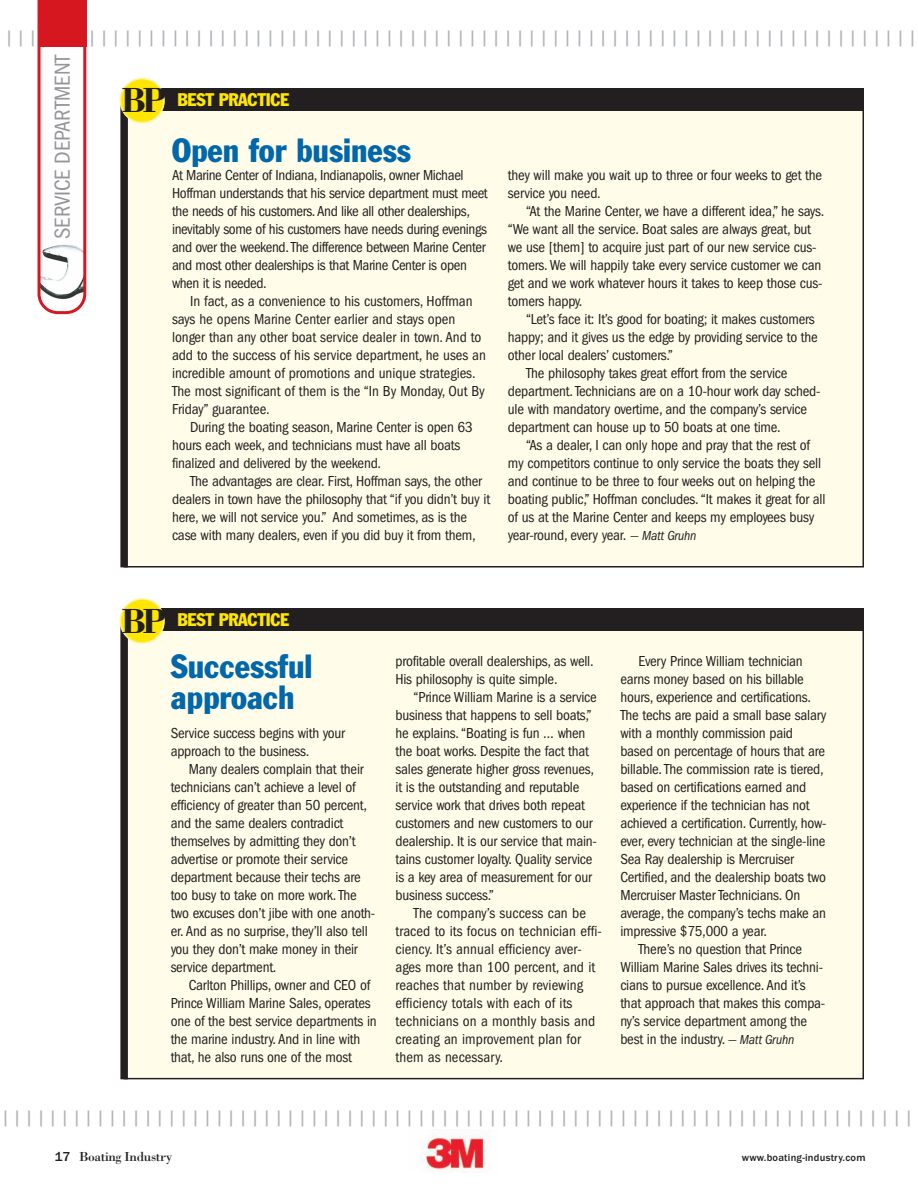
<style>
.page{position:relative;width:918px;height:1188px;background:#fff}
.page>*{position:absolute;margin:0;border:0;box-sizing:border-box;transform-origin:0 0}
.t1{font:condensed 33px/31.5px "Franklin Gothic";color:#0067aa}
.t2{font:condensed 22.5px "Franklin Gothic";color:#939598}
.t3{font:21px "Helvetica";color:#b2b3b7}
.t4{font:condensed 18px "Franklin Gothic";letter-spacing:-.015em;color:#ffe601}
.t5{font:condensed 15px/18px "Franklin Gothic";letter-spacing:-.015em;color:#231f20}
.t6{font:condensed 15px/18px "Franklin Gothic";letter-spacing:.005em;color:#231f20}
.t7{font:13.5px "Bodoni";letter-spacing:-.025em;color:#231f20}
.t8{font:500 10.5px "Franklin Gothic";letter-spacing:.025em;color:#231f20}
.s1{font-family:"Bodoni";font-weight:700;font-stretch:normal;font-size:36px;color:#231f20}
.s2{font-style:italic;font-size:13.5px}
.s3{font-family:"Franklin Gothic";font-weight:500}
</style>
<div class="page">
<img style="left:421px;top:1135px;width:65px;height:35px">
<svg style="left:38px;top:0;width:48px;height:314px"></svg>
<div style="left:39px;top:0;width:47px;height:46px;background:#d7171f"></div>
<div style="left:125px;top:94px;width:738px;height:473px;background:#fffde9"></div>
<div style="left:120px;top:96px;width:8px;height:471px;background:#231f20"></div>
<div style="left:128px;top:88px;width:736px;height:23px;background:#231f20"></div>
<svg style="left:120px;top:78px;width:45px;height:45px"></svg>
<div style="left:125px;top:615px;width:738px;height:464px;background:#fffde9"></div>
<div style="left:120px;top:617px;width:8px;height:462px;background:#231f20"></div>
<div style="left:128px;top:609px;width:736px;height:22px;background:#231f20"></div>
<svg style="left:120px;top:598px;width:45px;height:46px"></svg>
<h3 class="t3" style="left:6px;top:31px;width:910px">| | | | | | | | | | | | | | | | | | | | | | | | | | | | | | | | | | | | | | | | | | | | | | | | | | | | | | | | | | | | | | | | | | | | | | | | | | | | |</h3>
<h2 class="t2" style="left:55px;top:239px;width:186px;rotate:-90deg">SERVICE DEPARTMENT</h2>
<p class="t4" style="left:121px;top:93px;width:170px"><span class="s1">BP</span> BEST PRACTICE</p>
<h1 class="t1" style="left:172px;top:137px;width:240px">Open for business</h1>
<p class="t5" style="left:172px;top:167px;width:317px">At Marine Center of Indiana, Indianapolis, owner Michael Hoffman understands that his service department must meet the needs of his customers.And like all other dealerships, inevitably some of his customers have needs during evenings and over the weekend.The difference between Marine Center and most other dealerships is that Marine Center is open when it is needed.</p>
<p class="t5" style="left:172px;top:293px;width:315px;text-indent:18px">In fact, as a convenience to his customers, Hoffman says he opens Marine Center earlier and stays open longer than any other boat service dealer in town. And to add to the success of his service department, he uses an incredible amount of promotions and unique strategies.<br>The most significant of them is the “In By Monday, Out By Friday” guarantee.</p>
<p class="t5" style="left:172px;top:419px;width:302px;text-indent:18px">During the boating season, Marine Center is open 63 hours each week, and technicians must have all boats finalized and delivered by the weekend.</p>
<p class="t5" style="left:172px;top:473px;width:320px;text-indent:18px">The advantages are clear. First, Hoffman says, the other dealers in town have the philosophy that “if you didn’t buy it here, we will not service you.” And sometimes, as is the case with many dealers, even if you did buy it from them,</p>
<p class="t5" style="left:508px;top:167px;width:316px">they will make you wait up to three or four weeks to get the service you need.</p>
<p class="t5" style="left:508px;top:203px;width:318px;text-indent:18px">“At the Marine Center, we have a different idea,” he says. “We want all the service. Boat sales are always great, but we use [them] to acquire just part of our new service cus&shy;tomers. We will happily take every service customer we can get and we work whatever hours it takes to keep those cus&shy;tomers happy.</p>
<p class="t5" style="left:526px;top:311px;width:290px">“Let’s face it: It’s good for boating; it makes customers</p>
<p class="t5" style="left:508px;top:329px;width:311px">happy; and it gives us the edge by providing service to the</p>
<p class="t5" style="left:508px;top:347px;width:166px">other local dealers’ customers.”</p>
<p class="t5" style="left:526px;top:365px;width:263px">The philosophy takes great effort from the service</p>
<p class="t5" style="left:508px;top:383px;width:314px">department. Technicians are on a 10-hour work day sched-</p>
<p class="t5" style="left:508px;top:401px;width:301px">ule with mandatory overtime, and the company’s service</p>
<p class="t5" style="left:508px;top:419px;width:274px">department can house up to 50 boats at one time.</p>
<p class="t5" style="left:526px;top:437px;width:286px">“As a dealer, I can only hope and pray that the rest of</p>
<p class="t5" style="left:508px;top:455px;width:315px">my competitors continue to only service the boats they sell</p>
<p class="t5" style="left:508px;top:473px;width:309px">and continue to be three to four weeks out on helping the</p>
<p class="t5" style="left:508px;top:491px;width:319px">boating public,” Hoffman concludes. “It makes it great for all</p>
<p class="t5" style="left:508px;top:509px;width:308px">of us at the Marine Center and keeps my employees busy</p>
<p class="t5" style="left:508px;top:527px;width:190px">year-round, every year. <span class="s2">— Matt Gruhn</span></p>
<p class="t4" style="left:121px;top:613px;width:170px"><span class="s1">BP</span> BEST PRACTICE</p>
<h1 class="t1" style="left:171px;top:653px;width:143px">Successful approach</h1>
<p class="t5" style="left:171px;top:725px;width:176px">Service success begins with your approach to the business.</p>
<p class="t5" style="left:171px;top:761px;width:206px;text-indent:18px">Many dealers complain that their technicians can’t achieve a level of efficiency of greater than 50 percent, and the same dealers contradict themselves by admitting they don’t advertise or promote their service department because their techs are too busy to take on more work. The two excuses don’t jibe with one anoth&shy;er. And as no surprise, they’ll also tell you they don’t make money in their service department.</p>
<p class="t5" style="left:171px;top:977px;width:208px;text-indent:18px">Carlton Phillips, owner and CEO of Prince William Marine Sales, operates one of the best service departments in the marine industry. And in line with that, he also runs one of the most</p>
<p class="t5" style="left:396px;top:653px;width:200px">profitable overall dealerships, as well.<br>His philosophy is quite simple.</p>
<p class="t5" style="left:396px;top:689px;width:203px;text-indent:18px">“Prince William Marine is a service business that happens to sell boats,” he explains. “Boating is fun … when the boat works. Despite the fact that sales generate higher gross revenues, it is the outstanding and reputable service work that drives both repeat customers and new customers to our dealership. It is our service that main&shy;tains customer loyalty. Quality service is a key area of measurement for our business success.”</p>
<p class="t6" style="left:396px;top:905px;width:208px;text-indent:18px">The company’s success can be traced to its focus on technician effi&shy;ciency. It’s annual efficiency aver&shy;ages more than 100 percent, and it reaches that number by reviewing efficiency totals with each of its technicians on a monthly basis and creating an improvement plan for them as necessary.</p>
<p class="t5" style="left:638px;top:653px;width:166px">Every Prince William technician</p>
<p class="t5" style="left:620px;top:671px;width:185px">earns money based on his billable</p>
<p class="t5" style="left:620px;top:689px;width:192px">hours, experience and certifications.</p>
<p class="t5" style="left:620px;top:707px;width:208px">The techs are paid a small base salary</p>
<p class="t5" style="left:620px;top:725px;width:174px">with a monthly commission paid</p>
<p class="t5" style="left:620px;top:743px;width:206px">based on percentage of hours that are</p>
<p class="t5" style="left:620px;top:761px;width:205px">billable. The commission rate is tiered,</p>
<p class="t5" style="left:620px;top:779px;width:187px">based on certifications earned and</p>
<p class="t5" style="left:620px;top:797px;width:191px">experience if the technician has not</p>
<p class="t5" style="left:620px;top:815px;width:208px">achieved a certification. Currently, how-</p>
<p class="t5" style="left:620px;top:833px;width:206px">ever, every technician at the single-line</p>
<p class="t5" style="left:620px;top:851px;width:175px">Sea Ray dealership is Mercruiser</p>
<p class="t5" style="left:620px;top:869px;width:207px">Certified, and the dealership boats two</p>
<p class="t5" style="left:620px;top:887px;width:181px">Mercruiser Master Technicians. On</p>
<p class="t5" style="left:620px;top:905px;width:207px">average, the company’s techs make an</p>
<p class="t5" style="left:620px;top:923px;width:148px">impressive $75,000 a year.</p>
<p class="t5" style="left:638px;top:941px;width:165px">There’s no question that Prince</p>
<p class="t5" style="left:620px;top:959px;width:204px">William Marine Sales drives its techni-</p>
<p class="t5" style="left:620px;top:977px;width:187px">cians to pursue excellence. And it’s</p>
<p class="t5" style="left:620px;top:995px;width:206px">that approach that makes this compa-</p>
<p class="t5" style="left:620px;top:1013px;width:188px">ny’s service department among the</p>
<p class="t5" style="left:620px;top:1031px;width:175px">best in the industry. <span class="s2">— Matt Gruhn</span></p>
<h3 class="t3" style="left:3px;top:1111px;width:910px">| | | | | | | | | | | | | | | | | | | | | | | | | | | | | | | | | | | | | | | | | | | | | | | | | | | | | | | | | | | | | | | | | | | | | | | | | | | | |</h3>
<p class="t7" style="left:55px;top:1148px;width:119px"><span class="s3">17</span> Boating Industry</p>
<p class="t8" style="left:742px;top:1154px;width:125px">www.boating-industry.com</p>
</div>
